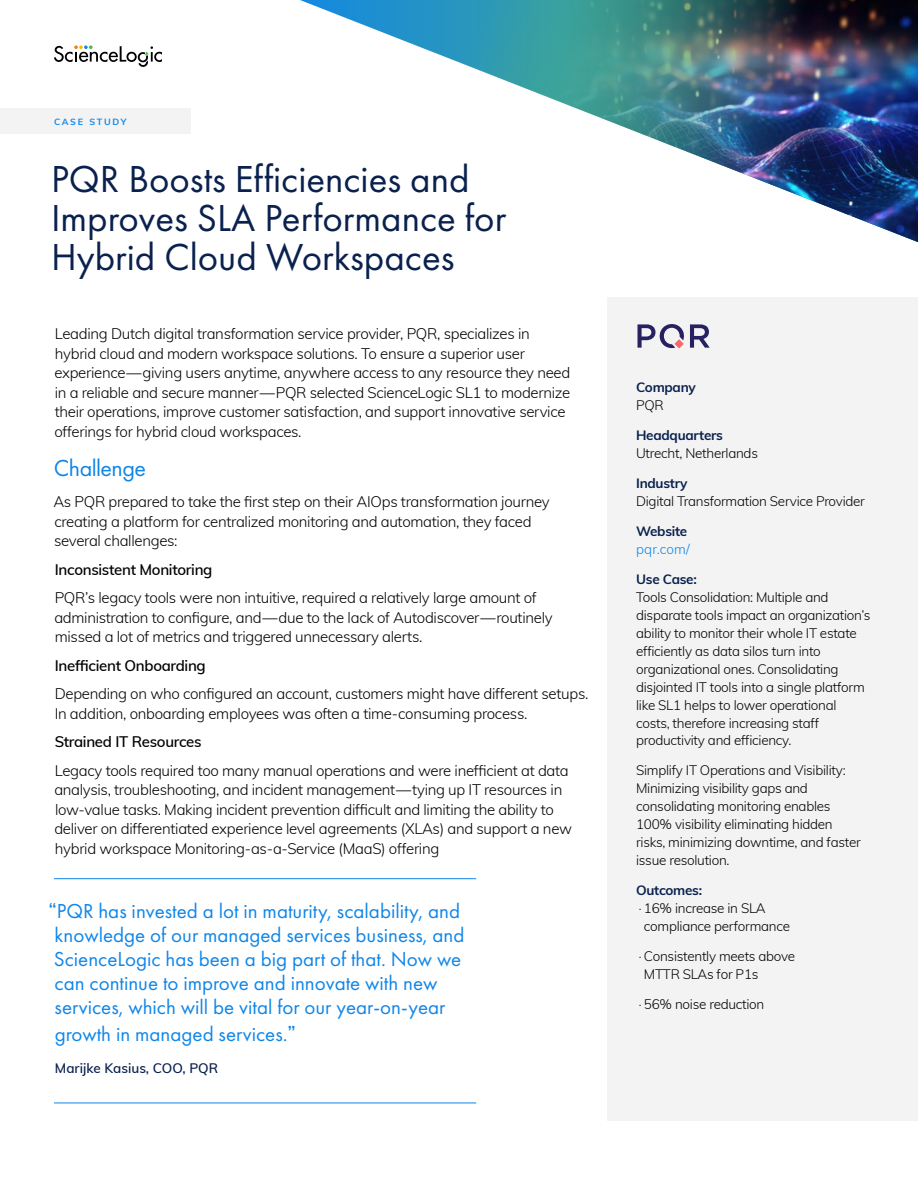
<style>
.page{position:relative;width:918px;height:1188px;background:#fff}
.page>*{position:absolute;margin:0;border:0;box-sizing:border-box;transform-origin:0 0}
.t1{font:39px/39px "Futura PT";color:#0a214d}
.t2{font:24px "Futura PT";letter-spacing:-.02em;color:#1086e8}
.t3{font:21px/24px "Futura PT";color:#1086e8}
.t4{font:300 15px/19.5px "Muli";letter-spacing:-.02em;color:#000}
.t5{font:600 15px "Muli";letter-spacing:-.02em;color:#000}
.t6{font:300 13.5px/18px "Muli";letter-spacing:-.02em;color:#000}
.t7{font:700 13.5px "Muli";letter-spacing:-.02em;color:#0a214d}
.t8{font:600 13.5px "Muli";color:#0a214d}
.t9{font:300 13.5px "Muli";letter-spacing:.01em;color:#1086e8}
.t10{font:700 9px "Muli";letter-spacing:.19em;color:#1086e8}
.s1{font-family:"Muli"}
.s2{color:#0a214d}
</style>
<div class="page">
<div style="left:0;top:108px;width:190px;height:26px;background:#f3f3f3"></div>
<svg style="left:300px;top:0;width:186px;height:73px"></svg>
<img style="left:486px;top:0;width:432px;height:242px">
<hr style="left:54px;top:878px;width:422px;height:1px;background:#1086e8">
<hr style="left:54px;top:1103px;width:422px;height:1px;background:#1086e8">
<div style="left:608px;top:297px;width:310px;height:823px;background:#f3f3f3"></div>
<svg style="left:54px;top:45px;width:108px;height:22px"></svg>
<svg style="left:638px;top:324px;width:72px;height:25px"></svg>
<p class="t10" style="left:54px;top:115px;width:74px">CASE STUDY</p>
<h1 class="t1" style="left:51px;top:159px;width:457px">PQR Boosts Efficiencies and<br>Improves SLA Performance for<br>Hybrid Cloud Workspaces</h1>
<p class="t4" style="left:54px;top:323px;width:517px">Leading Dutch digital transformation service provider, PQR, specializes in hybrid cloud and modern workspace solutions. To ensure a superior user experience — giving users anytime, anywhere access to any resource they need in a reliable and secure manner — PQR selected ScienceLogic SL1 to modernize their operations, improve customer satisfaction, and support innovative service offerings for hybrid cloud workspaces.</p>
<h2 class="t2" style="left:54px;top:453px;width:94px">Challenge</h2>
<p class="t4" style="left:53px;top:491px;width:498px">As PQR prepared to take the first step on their AIOps transformation journey creating a platform for centralized monitoring and automation, they faced several challenges:</p>
<p class="t5" style="left:55px;top:558px;width:159px">Inconsistent Monitoring</p>
<p class="t4" style="left:54px;top:587px;width:500px">PQR’s legacy tools were non intuitive, required a relatively large amount of administration to configure, and — due to the lack of Autodiscover — routinely missed a lot of metrics and triggered unnecessary alerts.</p>
<p class="t5" style="left:55px;top:654px;width:152px">Inefficient Onboarding</p>
<p class="t4" style="left:55px;top:683px;width:535px">Depending on who configured an account, customers might have different setups.<br>In addition, onboarding employees was often a time-consuming process.</p>
<p class="t5" style="left:55px;top:731px;width:148px">Strained IT Resources</p>
<p class="t4" style="left:54px;top:760px;width:519px">Legacy tools required too many manual operations and were inefficient at data analysis, troubleshooting, and incident management — tying up IT resources in low-value tasks. Making incident prevention difficult and limiting the ability to deliver on differentiated experience level agreements (XLAs) and support a new hybrid workspace Monitoring-as-a-Service (MaaS) offering</p>
<p class="t3" style="left:48px;top:899px;width:418px"><span class="s1">“</span>PQR has invested a lot in maturity, scalability, and knowledge of our managed services business, and ScienceLogic has been a big part of that. Now we can continue to improve and innovate with new services, which will be vital for our year-on-year</p>
<h3 class="t3" style="left:55px;top:1022px;width:243px">growth in managed services.<span class="s1">”</span></h3>
<p class="t8" style="left:55px;top:1058px;width:165px">Marijke Kasius, COO, PQR</p>
<p class="t7" style="left:636px;top:377px;width:61px">Company</p>
<p class="t6" style="left:636px;top:395px;width:29px">PQR</p>
<p class="t7" style="left:636px;top:425px;width:88px">Headquarters</p>
<p class="t6" style="left:636px;top:443px;width:123px">Utrecht, Netherlands</p>
<p class="t7" style="left:636px;top:473px;width:53px">Industry</p>
<p class="t6" style="left:636px;top:491px;width:230px">Digital Transformation Service Provider</p>
<p class="t7" style="left:636px;top:521px;width:53px">Website</p>
<p class="t9" style="left:636px;top:539px;width:55px">pqr.com/</p>
<p class="t7" style="left:636px;top:569px;width:62px">Use Case:</p>
<p class="t6" style="left:636px;top:587px;width:236px">Tools Consolidation: Multiple and disparate tools impact an organization’s ability to monitor their whole IT estate efficiently as data silos turn into organizational ones. Consolidating disjointed IT tools into a single platform like SL1 helps to lower operational costs, therefore increasing staff productivity and efficiency.</p>
<p class="t6" style="left:636px;top:761px;width:226px">Simplify IT Operations and Visibility:<br>Minimizing visibility gaps and consolidating monitoring enables 100% visibility eliminating hidden risks, minimizing downtime, and faster issue resolution.</p>
<p class="t7" style="left:636px;top:881px;width:68px">Outcomes:</p>
<p class="t6" style="left:636px;top:899px;width:131px"><span class="s2">∙</span>16% increase in SLA</p>
<p class="t6" style="left:644px;top:917px;width:148px">compliance performance</p>
<p class="t6" style="left:644px;top:947px;width:153px;text-indent:-8px"><span class="s2">∙</span>Consistently meets above<br>MTTR SLAs for P1s</p>
<p class="t6" style="left:636px;top:995px;width:130px"><span class="s2">∙</span>56% noise reduction</p>
</div>
